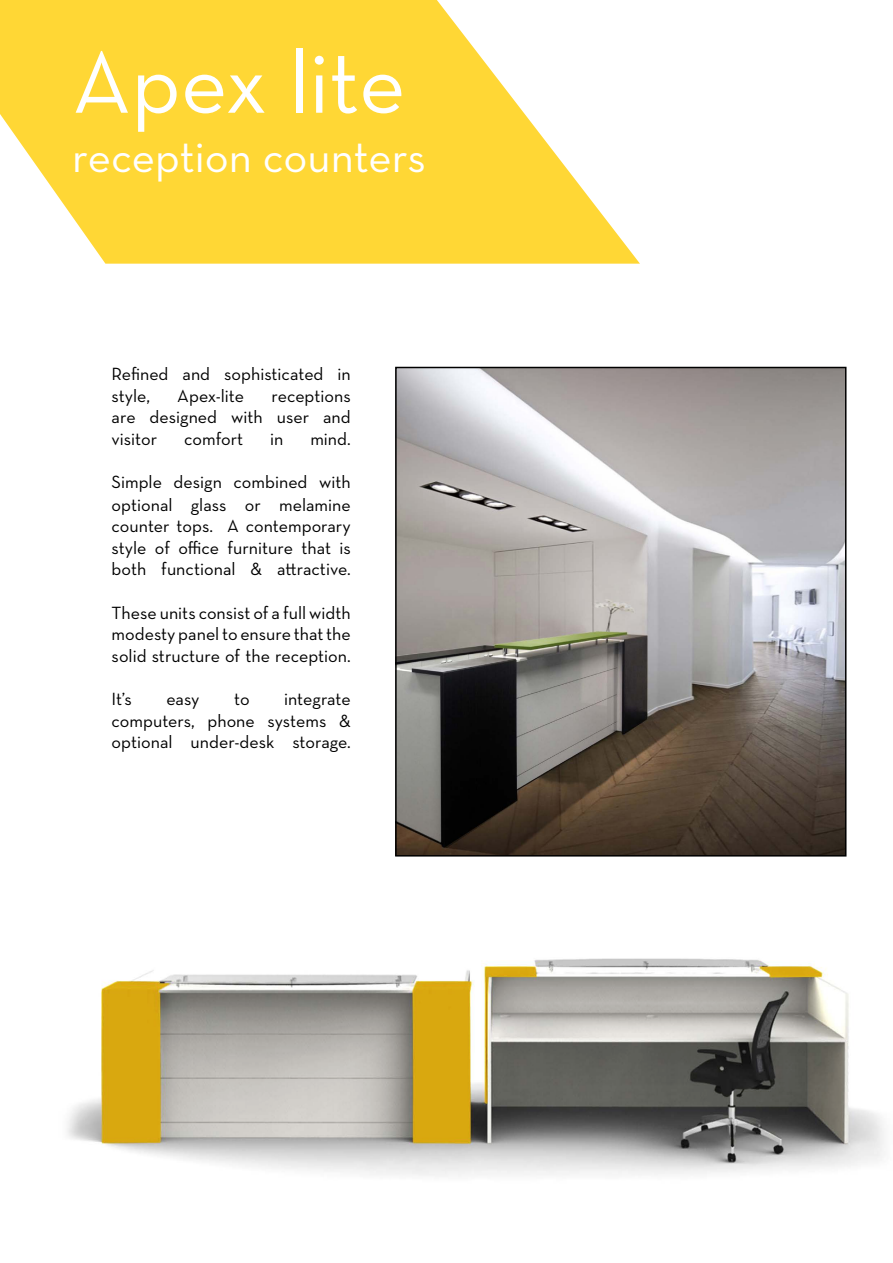
<style>
.page{position:relative;width:893px;height:1263px;background:#fff}
.page>*{position:absolute;margin:0;border:0;box-sizing:border-box;transform-origin:0 0}
.t1{font:90px "Neutraface Text";color:#fff}
.t2{font:45px "Neutraface Text";color:#fff}
.t3{font:18px/21.6px "Neutraface Text";color:#000;text-align:justify}
</style>
<div class="page">
<img style="left:67px;top:958px;width:817px;height:218px">
<svg style="left:0;top:0;width:640px;height:264px;fill:#ffd735"></svg>
<img style="left:398px;top:370px;width:445px;height:483px">
<div style="left:395px;top:367px;width:451px;height:489px;border:2px solid #000"></div>
<h1 class="t1" style="left:72px;top:26px;width:335px">Apex lite</h1>
<h2 class="t2" style="left:72px;top:128px;width:355px">reception counters</h2>
<p class="t3" style="left:112px;top:363px;width:241px">Refined and sophisticated in style,</p>
<p class="t3" style="left:177px;top:384px;width:68px">Apex-lite</p>
<p class="t3" style="left:112px;top:384px;width:241px;text-indent:160px">receptions are designed with user and visitor</p>
<p class="t3" style="left:184px;top:428px;width:61px">comfort</p>
<p class="t3" style="left:270px;top:428px;width:15px">in</p>
<p class="t3" style="left:310px;top:428px;width:42px">mind.</p>
<p class="t3" style="left:112px;top:471px;width:241px">Simple design combined with optional glass or melamine counter tops. A contemporary style of office furniture that is both functional &amp; attractive.</p>
<p class="t3" style="left:112px;top:601px;width:241px">These units consist of a full width modesty panel to ensure that the solid structure of the reception.</p>
<p class="t3" style="left:112px;top:688px;width:22px">It’s</p>
<p class="t3" style="left:166px;top:688px;width:35px">easy</p>
<p class="t3" style="left:234px;top:688px;width:17px">to</p>
<p class="t3" style="left:112px;top:688px;width:241px;text-indent:172px">integrate computers, phone systems &amp; optional under-desk storage.</p>
</div>
